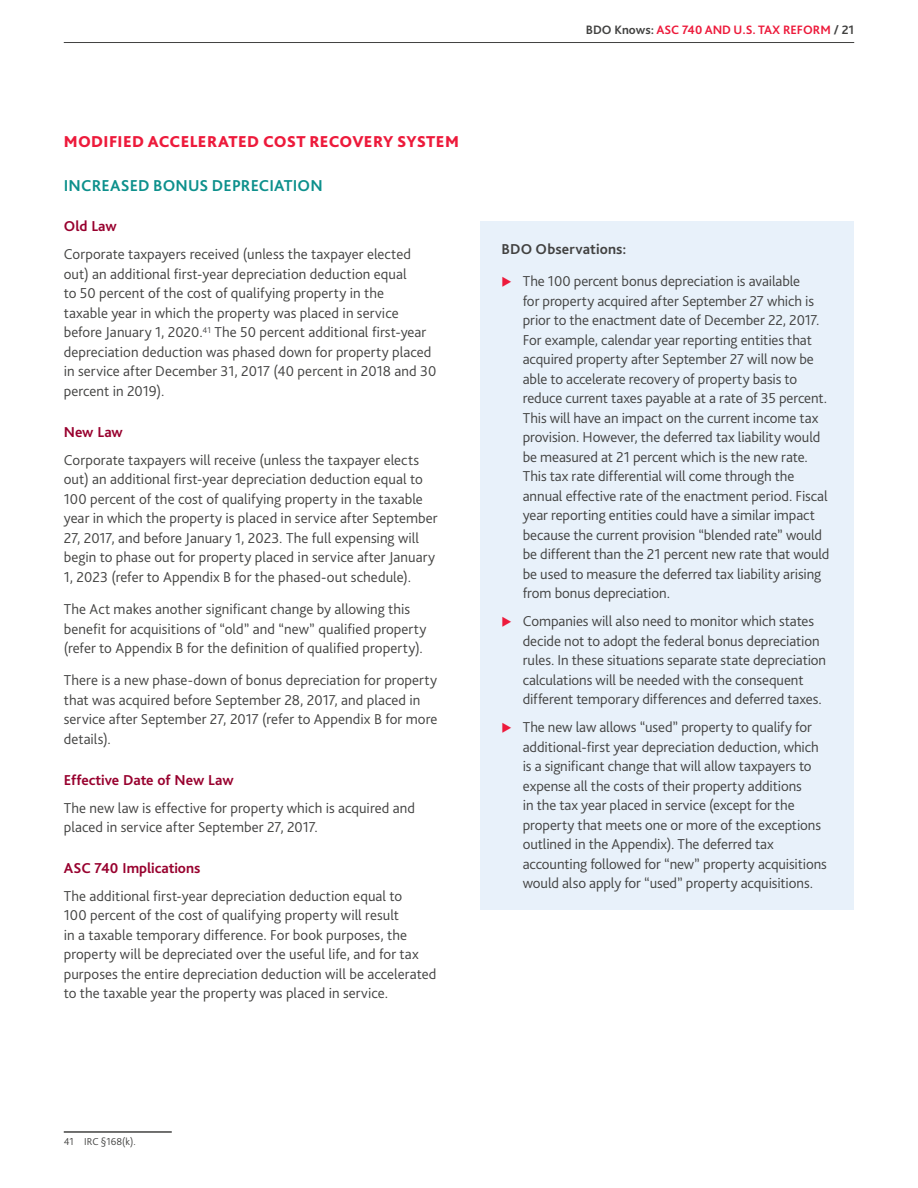
<style>
.page{position:relative;width:918px;height:1188px;background:#fff}
.page>*{position:absolute;margin:0;border:0;box-sizing:border-box;transform-origin:0 0}
.t1{font:800 16.5px "Bliss Pro";letter-spacing:.02em;color:#ed1a3b}
.t2{font:700 16.5px "Bliss Pro";letter-spacing:.01em;color:#0d908c}
.t3{font:300 15px/19.5px "Bliss Pro";color:#424241}
.t4{font:700 15px "Bliss Pro";letter-spacing:-.005em;color:#98002e}
.t5{font:700 15px "Bliss Pro";letter-spacing:.01em;color:#424241}
.t6{font:700 12.75px "Bliss Pro";color:#ed1a3b}
.t7{font:300 10.5px "Bliss Pro";color:#424241}
.s1{color:#424241}
</style>
<div class="page">
<hr style="left:64px;top:1131px;width:108px;height:2px;background:#424241">
<div style="left:480px;top:221px;width:374px;height:688px;background:#e8f1fa"></div>
<hr style="left:64px;top:42px;width:790px;height:1px;background:#424241">
<p class="t1" style="left:64px;top:131px;width:397px">MODIFIED ACCELERATED COST RECOVERY SYSTEM</p>
<p class="t2" style="left:64px;top:175px;width:261px">INCREASED BONUS DEPRECIATION</p>
<p class="t4" style="left:64px;top:217px;width:54px">Old Law</p>
<p class="t3" style="left:64px;top:244px;width:374px">Corporate taxpayers received (unless the taxpayer elected out) an additional first-year depreciation deduction equal<br>to 50 percent of the cost of qualifying property in the<br>taxable year in which the property was placed in service before January 1, 2020.<sup>41</sup> The 50 percent additional first-year depreciation deduction was phased down for property placed in service after December 31, 2017 (40 percent in 2018 and 30 percent in 2019).</p>
<p class="t4" style="left:64px;top:422px;width:60px">New Law</p>
<p class="t3" style="left:64px;top:450px;width:375px">Corporate taxpayers will receive (unless the taxpayer elects out) an additional first-year depreciation deduction equal to 100 percent of the cost of qualifying property in the taxable year in which the property is placed in service after September 27, 2017, and before January 1, 2023. The full expensing will begin to phase out for property placed in service after January 1, 2023 (refer to Appendix B for the phased-out schedule).</p>
<p class="t3" style="left:64px;top:599px;width:364px">The Act makes another significant change by allowing this benefit for acquisitions of “old” and “new” qualified property (refer to Appendix B for the definition of qualified property).</p>
<p class="t3" style="left:64px;top:670px;width:375px">There is a new phase-down of bonus depreciation for property that was acquired before September 28, 2017, and placed in service after September 27, 2017 (refer to Appendix B for more details).</p>
<p class="t4" style="left:64px;top:770px;width:171px">Effective Date of New Law</p>
<p class="t3" style="left:64px;top:797px;width:353px">The new law is effective for property which is acquired and placed in service after September 27, 2017.</p>
<p class="t4" style="left:64px;top:858px;width:138px">ASC 740 Implications</p>
<p class="t3" style="left:64px;top:886px;width:374px">The additional first-year depreciation deduction equal to<br>100 percent of the cost of qualifying property will result<br>in a taxable temporary difference. For book purposes, the property will be depreciated over the useful life, and for tax purposes the entire depreciation deduction will be accelerated to the taxable year the property was placed in service.</p>
<p class="t6" style="left:586px;top:22px;width:270px"><span class="s1">BDO Knows:</span> ASC 740 AND U.S. TAX REFORM <span class="s1">/ 21</span></p>
<p class="t5" style="left:502px;top:239px;width:126px">BDO Observations:</p>
<p class="t3" style="left:523px;top:271px;width:308px">The 100 percent bonus depreciation is available<br>for property acquired after September 27 which is prior to the enactment date of December 22, 2017.<br>For example, calendar year reporting entities that acquired property after September 27 will now be able to accelerate recovery of property basis to reduce current taxes payable at a rate of 35 percent.<br>This will have an impact on the current income tax provision. However, the deferred tax liability would be measured at 21 percent which is the new rate.<br>This tax rate differential will come through the annual effective rate of the enactment period. Fiscal year reporting entities could have a similar impact because the current provision “blended rate” would be different than the 21 percent new rate that would be used to measure the deferred tax liability arising from bonus depreciation.</p>
<p class="t3" style="left:523px;top:611px;width:305px">Companies will also need to monitor which states decide not to adopt the federal bonus depreciation rules. In these situations separate state depreciation calculations will be needed with the consequent different temporary differences and deferred taxes.</p>
<p class="t3" style="left:523px;top:717px;width:306px">The new law allows “used” property to qualify for additional-first year depreciation deduction, which is a significant change that will allow taxpayers to expense all the costs of their property additions<br>in the tax year placed in service (except for the property that meets one or more of the exceptions outlined in the Appendix). The deferred tax accounting followed for “new” property acquisitions would also apply for “used” property acquisitions.</p>
<p class="t7" style="left:64px;top:1135px;width:73px">41 IRC §168(k).</p>
</div>
